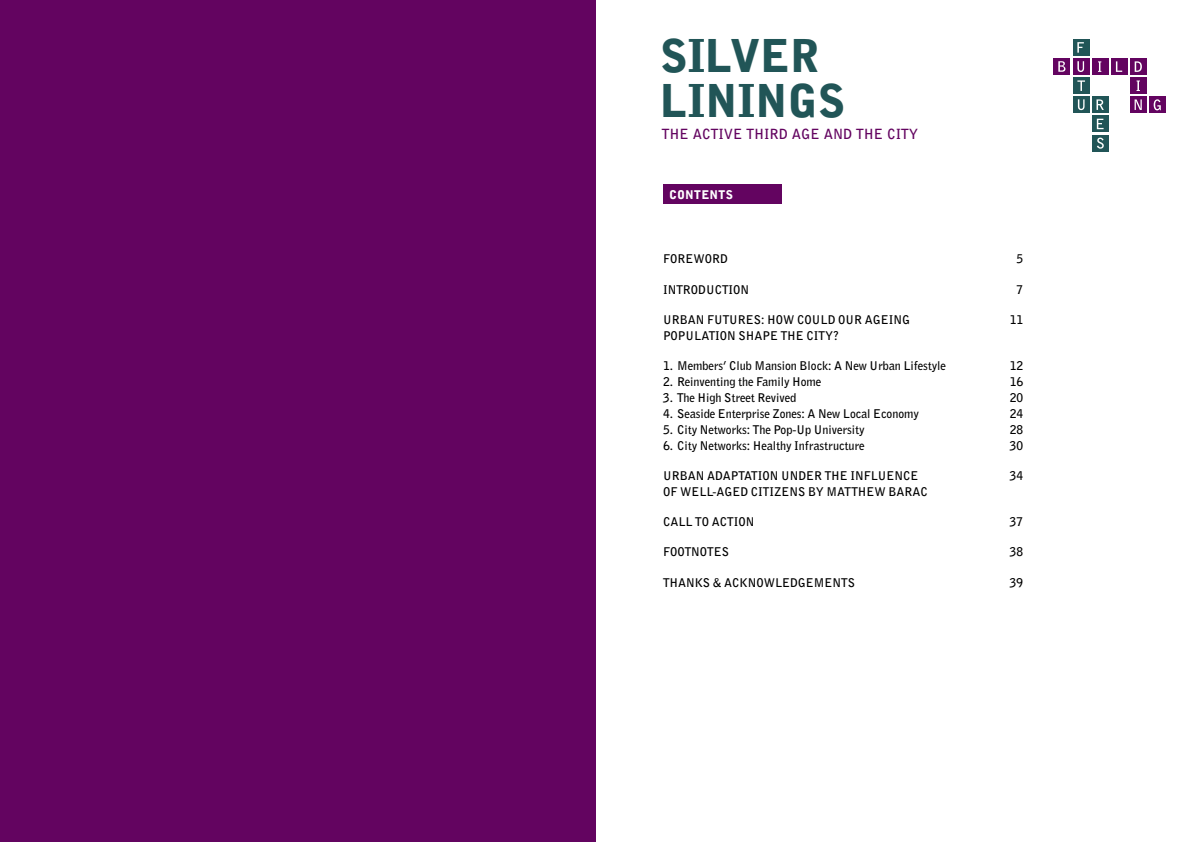
<style>
.page{position:relative;width:1191px;height:842px;background:#fff}
.page>*{position:absolute;margin:0;border:0;box-sizing:border-box;transform-origin:0 0}
.t1{font:900 45px/45px "Bell Gothic Std";color:#215557}
.t2{font:700 14px "Bell Gothic BT";color:#630460}
.t3{font:700 12px "Bell Gothic BT";color:#000}
.t4{font:900 12px "Bell Gothic BT";letter-spacing:.03em;color:#fff}
</style>
<div class="page">
<div style="left:664px;top:184px;width:118px;height:20px;background:#630460"></div>
<div style="left:1149px;top:97px;width:16px;height:16px;background:#630460"></div>
<div style="left:1130px;top:97px;width:16px;height:16px;background:#630460"></div>
<div style="left:1130px;top:77px;width:16px;height:17px;background:#630460"></div>
<div style="left:1130px;top:58px;width:16px;height:17px;background:#630460"></div>
<div style="left:1111px;top:58px;width:16px;height:17px;background:#630460"></div>
<div style="left:1091px;top:58px;width:17px;height:17px;background:#630460"></div>
<div style="left:1053px;top:58px;width:17px;height:17px;background:#630460"></div>
<div style="left:1072px;top:39px;width:17px;height:17px;background:#215557"></div>
<div style="left:1072px;top:58px;width:17px;height:17px;background:#630460"></div>
<div style="left:1072px;top:77px;width:17px;height:17px;background:#215557"></div>
<div style="left:1072px;top:96px;width:17px;height:17px;background:#215557"></div>
<div style="left:1091px;top:96px;width:17px;height:17px;background:#215557"></div>
<div style="left:1091px;top:116px;width:17px;height:16px;background:#215557"></div>
<div style="left:1092px;top:135px;width:16px;height:16px;background:#215557"></div>
<svg style="left:1098px;top:61px;width:3px;height:11px"></svg>
<svg style="left:1116px;top:61px;width:6px;height:11px"></svg>
<svg style="left:1134px;top:99px;width:7px;height:11px"></svg>
<svg style="left:1153px;top:99px;width:7px;height:11px"></svg>
<svg style="left:1136px;top:81px;width:3px;height:10px"></svg>
<svg style="left:1077px;top:42px;width:6px;height:11px"></svg>
<svg style="left:1077px;top:99px;width:7px;height:11px"></svg>
<svg style="left:1077px;top:80px;width:8px;height:11px"></svg>
<svg style="left:1096px;top:119px;width:7px;height:10px"></svg>
<svg style="left:1097px;top:138px;width:6px;height:11px"></svg>
<svg style="left:1077px;top:61px;width:7px;height:11px"></svg>
<svg style="left:1134px;top:61px;width:7px;height:11px"></svg>
<svg style="left:1096px;top:99px;width:7px;height:11px"></svg>
<svg style="left:1058px;top:61px;width:7px;height:11px"></svg>
<div style="left:0;top:0;width:595px;height:842px;background:#630460"></div>
<h1 class="t1" style="left:660px;top:34px;width:186px">SILVER<br>LININGS</h1>
<p class="t2" style="left:662px;top:125px;width:258px">THE ACTIVE THIRD AGE AND THE CITY</p>
<p class="t4" style="left:669px;top:187px;width:65px">CONTENTS</p>
<p class="t3" style="left:663px;top:251px;width:55px">FOREWORD</p>
<p class="t3" style="left:1016px;top:251px;width:8px">5</p>
<p class="t3" style="left:663px;top:281px;width:13px">INTR</p>
<p class="t3" style="left:691px;top:281px;width:55px">ODUCTION</p>
<p class="t3" style="left:1016px;top:281px;width:8px">7</p>
<p class="t3" style="left:663px;top:311px;width:210px">URBAN FUTURES: HOW COULD OUR AGEING</p>
<p class="t3" style="left:1010px;top:311px;width:15px">11</p>
<p class="t3" style="left:663px;top:327px;width:126px">POPULATION SHAPE THE</p>
<p class="t3" style="left:806px;top:327px;width:8px">CITY</p>
<p class="t3" style="left:833px;top:327px;width:7px">?</p>
<p class="t3" style="left:663px;top:358px;width:284px">1. MEMBERS’ CLUB MANSION B LOCK: A NEW U RBAN LIFESTYLE</p>
<p class="t3" style="left:1010px;top:358px;width:15px">12</p>
<p class="t3" style="left:663px;top:374px;width:160px">2. REINVENTING THE FAMILY HOME</p>
<p class="t3" style="left:1010px;top:374px;width:15px">16</p>
<p class="t3" style="left:663px;top:390px;width:134px">3. THE HIGH STREET REVIVED</p>
<p class="t3" style="left:1010px;top:390px;width:15px">20</p>
<p class="t3" style="left:663px;top:406px;width:257px">4. SEASIDE ENTERPRISE ZONES: A NEW LOCAL ECONOMY</p>
<p class="t3" style="left:1010px;top:406px;width:15px">24</p>
<p class="t3" style="left:663px;top:422px;width:203px">5. CITY NETWORKS: THE POP-U P U NIVERSITY</p>
<p class="t3" style="left:1010px;top:422px;width:15px">28</p>
<p class="t3" style="left:663px;top:438px;width:203px">6. CITY NETWORKS: HEALTHY INFRASTRUCTURE</p>
<p class="t3" style="left:1010px;top:438px;width:15px">30</p>
<p class="t3" style="left:663px;top:468px;width:53px">URBAN ADA</p>
<p class="t3" style="left:731px;top:468px;width:15px">PTATI</p>
<p class="t3" style="left:762px;top:468px;width:36px">ON UNDER</p>
<p class="t3" style="left:824px;top:468px;width:9px">THE</p>
<p class="t3" style="left:850px;top:468px;width:43px">INFLUENCE</p>
<p class="t3" style="left:1010px;top:468px;width:15px">34</p>
<p class="t3" style="left:663px;top:484px;width:63px">OF WE LL-AGED</p>
<p class="t3" style="left:751px;top:484px;width:8px">CITIZEN</p>
<p class="t3" style="left:798px;top:484px;width:48px">S BY MATTHE</p>
<p class="t3" style="left:874px;top:484px;width:23px">W BARAC</p>
<p class="t3" style="left:663px;top:514px;width:88px">CALL TO ACTION</p>
<p class="t3" style="left:1010px;top:514px;width:15px">37</p>
<p class="t3" style="left:663px;top:544px;width:63px">FOOTNOTES</p>
<p class="t3" style="left:1010px;top:544px;width:15px">38</p>
<p class="t3" style="left:663px;top:574px;width:16px">THAN</p>
<p class="t3" style="left:695px;top:574px;width:97px">KS &amp; AC KN OWLEDGEMENT</p>
<p class="t3" style="left:847px;top:574px;width:9px">S</p>
<p class="t3" style="left:1010px;top:574px;width:15px">39</p>
</div>
